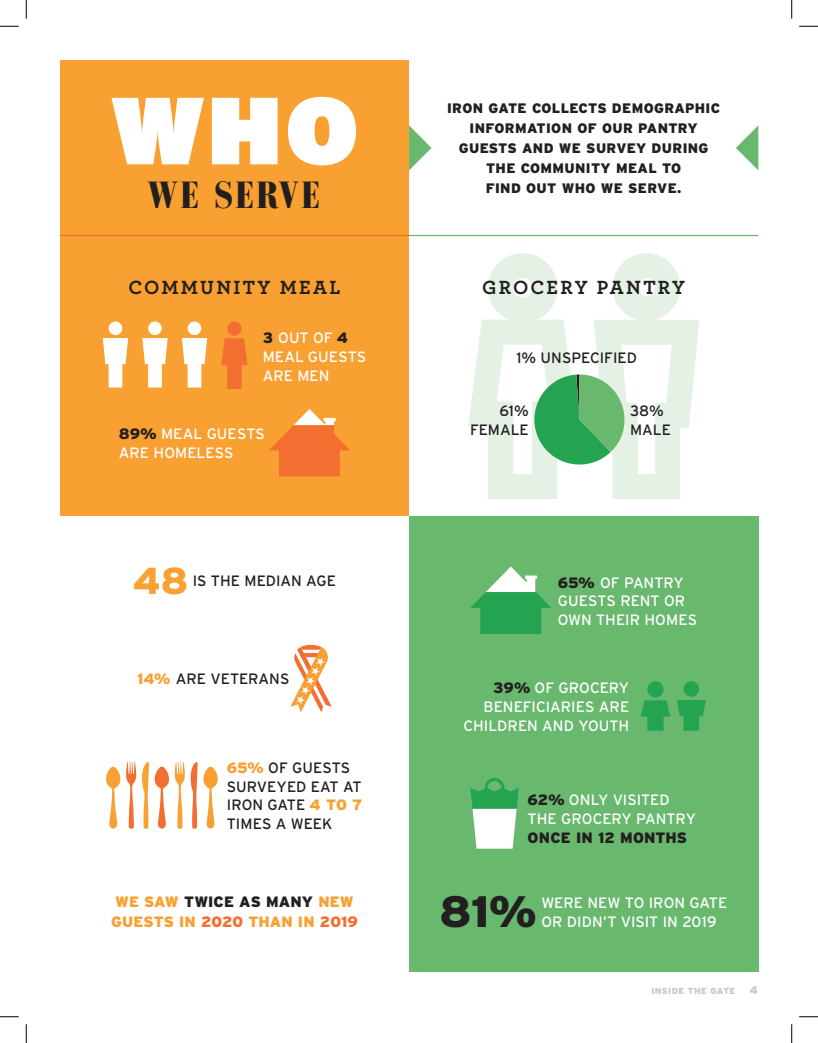
<style>
.page{position:relative;width:818px;height:1043px;background:#fff}
.page>*{position:absolute;margin:0;border:0;box-sizing:border-box;transform-origin:0 0}
.t1{font:900 95px "Interstate";color:#fff}
.t2{font:900 43.88px "Interstate";color:#231f20}
.t3{font:900 condensed 37.5px "Bauer Bodoni";letter-spacing:.085em;color:#231f20}
.t4{font:900 37.5px "Interstate";color:#f8a032}
.t5{font:700 20px "Archer";letter-spacing:.11em;color:#231f20}
.t6{font:15px/18.8px "Interstate";color:#fff}
.t7{font:15px/18.8px "Interstate";color:#231f20}
.t8{font:900 15px/20px "Interstate";letter-spacing:.005em;color:#f8a032}
.t9{font:900 15px "Interstate";letter-spacing:.01em;color:#231f20}
.t10{font:900 13.75px/20px "Interstate";letter-spacing:.025em;color:#231f20;text-align:center}
.t11{font:900 11.25px "Interstate";color:#c7c8ca}
.t12{font:900 8.75px "Interstate";letter-spacing:.045em;color:#c7c8ca}
.s1{font-weight:900;color:#231f20}
.s2{font-weight:900;color:#f8a032}
.s3{color:#231f20}
.s4{color:#f36e31}
</style>
<div class="page">
<svg style="left:409px;top:125px;width:22px;height:45px"></svg>
<div style="left:612px;top:253px;width:68px;height:68px;border:25px solid #e5f1e4;border-radius:50%"></div>
<div style="left:488px;top:253px;width:69px;height:70px;border:25px solid #e5f1e4;border-radius:50%"></div>
<div style="left:60px;top:60px;width:349px;height:456px;background:#f8a032"></div>
<div style="left:409px;top:516px;width:349px;height:455px;background:#68b86e"></div>
<hr style="left:60px;top:235px;width:349px;height:1px;background:#f36e31">
<hr style="left:409px;top:235px;width:349px;height:1px;background:#68b86e">
<svg style="left:103px;top:338px;width:25px;height:49px"></svg>
<div style="left:109px;top:321px;width:13px;height:14px;background:#fff;border-radius:50%"></div>
<svg style="left:142px;top:338px;width:26px;height:49px"></svg>
<div style="left:148px;top:321px;width:14px;height:14px;background:#fff;border-radius:50%"></div>
<svg style="left:182px;top:338px;width:25px;height:49px"></svg>
<div style="left:188px;top:321px;width:13px;height:14px;background:#fff;border-radius:50%"></div>
<svg style="left:221px;top:338px;width:26px;height:51px"></svg>
<div style="left:227px;top:321px;width:14px;height:15px;background:#f36e31;border-radius:50%"></div>
<svg style="left:468px;top:305px;width:231px;height:194px"></svg>
<svg style="left:269px;top:409px;width:81px;height:67px"></svg>
<svg style="left:106px;top:761px;width:112px;height:67px"></svg>
<svg style="left:290px;top:644px;width:42px;height:68px"></svg>
<svg style="left:736px;top:126px;width:22px;height:44px"></svg>
<svg style="left:470px;top:566px;width:81px;height:68px"></svg>
<svg style="left:640px;top:700px;width:30px;height:30px"></svg>
<div style="left:647px;top:681px;width:16px;height:16px;background:#24a451;border-radius:50%"></div>
<svg style="left:677px;top:700px;width:28px;height:30px"></svg>
<div style="left:683px;top:681px;width:16px;height:15px;background:#24a451;border-radius:50%"></div>
<svg style="left:470px;top:778px;width:48px;height:70px"></svg>
<svg style="left:0;top:25px;width:19px;height:2px"></svg>
<svg style="left:799px;top:25px;width:19px;height:2px"></svg>
<svg style="left:0;top:1016px;width:19px;height:1px"></svg>
<svg style="left:799px;top:1016px;width:19px;height:1px"></svg>
<svg style="left:25px;top:0;width:2px;height:19px"></svg>
<svg style="left:25px;top:1024px;width:2px;height:18px"></svg>
<svg style="left:791px;top:0;width:1px;height:19px"></svg>
<svg style="left:791px;top:1024px;width:1px;height:18px"></svg>
<h1 class="t1" style="left:111px;top:72px;width:249px">WHO</h1>
<h3 class="t3" style="left:149px;top:172px;width:172px">WE SERVE</h3>
<p class="t10" style="left:447px;top:98px;width:274px">IRON GATE COLLECTS DEMOGRAPHIC<br>INFORMATION OF OUR PANTRY<br>GUESTS AND WE SURVEY DURING<br>THE COMMUNITY MEAL TO<br>FIND OUT WHO WE SERVE.</p>
<h3 class="t5" style="left:129px;top:272px;width:213px">COMMUNITY MEAL</h3>
<h3 class="t5" style="left:482px;top:272px;width:204px">GROCERY PANTRY</h3>
<p class="t6" style="left:263px;top:329px;width:105px"><span class="s1">3</span> OUT OF <span class="s1">4<br></span>MEAL GUESTS<br>ARE MEN</p>
<p class="t6" style="left:119px;top:424px;width:147px"><span class="s1">89%</span> MEAL GUESTS<br>ARE HOMELESS</p>
<h3 class="t4" style="left:133px;top:560px;width:57px">48</h3>
<p class="t7" style="left:193px;top:571px;width:145px">IS THE MEDIAN AGE</p>
<p class="t7" style="left:137px;top:669px;width:154px"><span class="s2">14%</span> ARE VETERANS</p>
<p class="t7" style="left:227px;top:758px;width:137px"><span class="s2">65%</span> OF GUESTS<br>SURVEYED EAT AT<br>IRON GATE <span class="s2">4 TO 7<br></span>TIMES A WEEK</p>
<p class="t8" style="left:111px;top:891px;width:248px">WE SAW <span class="s3">TWICE AS MANY</span> NEW<br>GUESTS IN <span class="s4">2020</span> THAN IN <span class="s4">2019</span></p>
<p class="t7" style="left:516px;top:348px;width:122px">1% UNSPECIFIED</p>
<p class="t7" style="left:470px;top:401px;width:60px;text-align:right">61%<br>FEMALE</p>
<p class="t7" style="left:630px;top:401px;width:42px">38%<br>MALE</p>
<p class="t6" style="left:557px;top:572px;width:141px"><span class="s1">65%</span> OF PANTRY<br>GUESTS RENT OR<br>OWN THEIR HOMES</p>
<p class="t6" style="left:463px;top:678px;width:167px;text-align:right"><span class="s1">39%</span> OF GROCERY<br>BENEFICIARIES ARE<br>CHILDREN AND YOUTH</p>
<p class="t6" style="left:527px;top:790px;width:170px"><span class="s1">62%</span> ONLY VISITED<br>THE GROCERY PANTRY</p>
<p class="t9" style="left:527px;top:829px;width:161px">ONCE IN 12 MONTHS</p>
<h2 class="t2" style="left:439px;top:886px;width:99px">81%</h2>
<p class="t6" style="left:541px;top:893px;width:187px">WERE NEW TO IRON GATE<br>OR DIDN’T VISIT IN 2019</p>
<p class="t12" style="left:651px;top:986px;width:85px">INSIDE THE GATE</p>
<p class="t11" style="left:749px;top:983px;width:10px">4</p>
</div>
